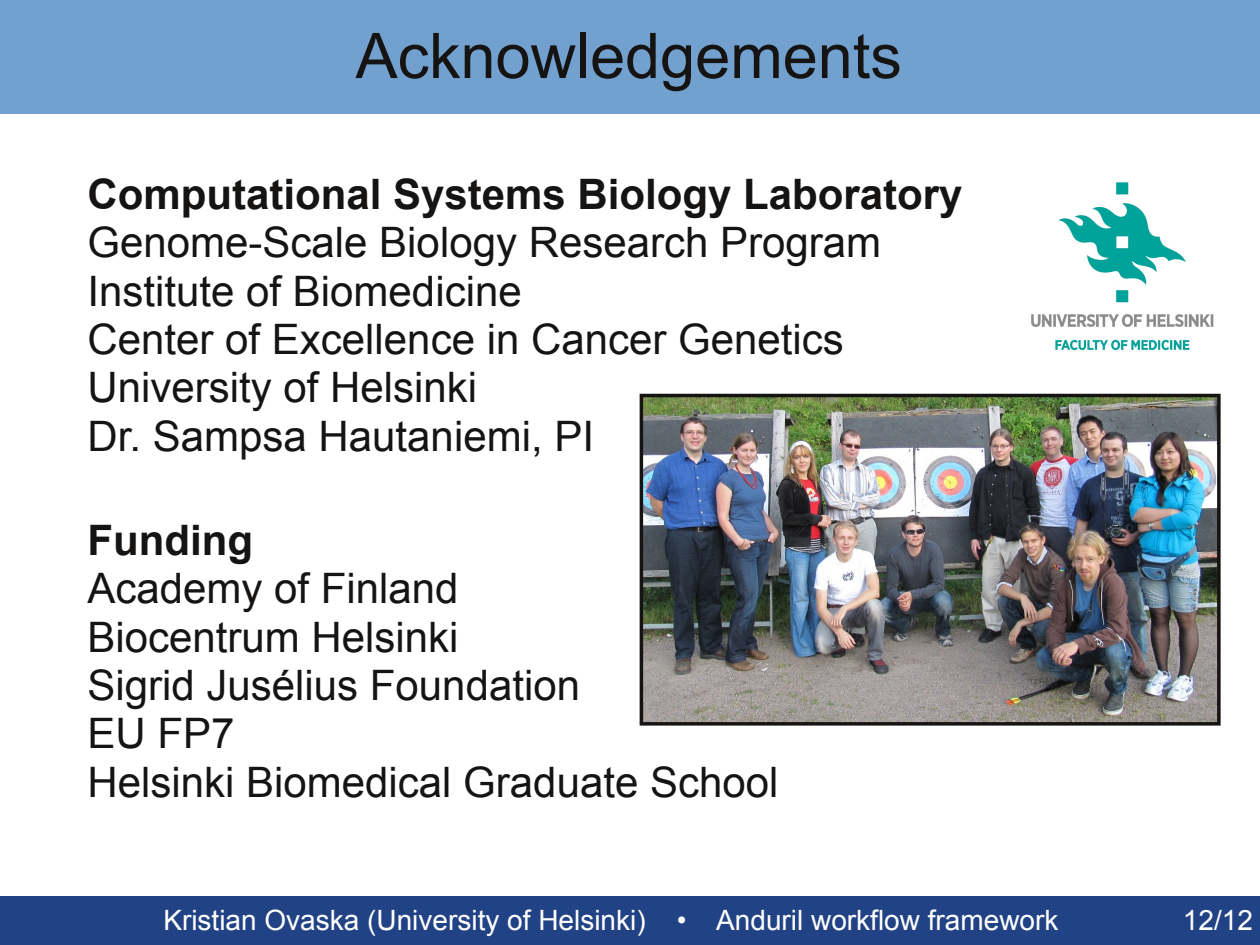
<style>
.page{position:relative;width:1260px;height:945px;background:#fff}
.page>*{position:absolute;margin:0;border:0;box-sizing:border-box;transform-origin:0 0}
.t1{font:63px "Arial";color:#161413}
.t2{font:42px/48.3px "Arial";color:#161413}
.t3{font:700 42px "Arial";color:#161413}
.t4{font:28px "Arial";color:#fff}
</style>
<div class="page">
<div style="left:0;top:896px;width:1260px;height:49px;background:#214284"></div>
<div style="left:0;top:0;width:1260px;height:114px;background:#72a0cf"></div>
<img style="left:645px;top:399px;width:571px;height:322px">
<div style="left:640px;top:394px;width:581px;height:332px;border:4px solid #161413"></div>
<img style="left:1031px;top:182px;width:183px;height:169px">
<h1 class="t1" style="left:356px;top:19px;width:548px">Acknowledgements</h1>
<p class="t3" style="left:88px;top:170px;width:877px">Computational Systems Biology Laboratory</p>
<p class="t2" style="left:88px;top:219px;width:795px">Genome-Scale Biology Research Program<br>Institute of Biomedicine<br>Center of Excellence in Cancer Genetics<br>University of Helsinki<br>Dr. Sampsa Hautaniemi, PI</p>
<p class="t3" style="left:88px;top:516px;width:167px">Funding</p>
<p class="t2" style="left:88px;top:565px;width:693px">Academy of Finland<br>Biocentrum Helsinki<br>Sigrid Jusélius Foundation<br>EU FP7<br>Helsinki Biomedical Graduate School</p>
<p class="t4" style="left:163px;top:904px;width:897px">Kristian Ovaska (University of Helsinki) • Anduril workflow framework</p>
<p class="t4" style="left:1183px;top:904px;width:72px">12/12</p>
</div>
